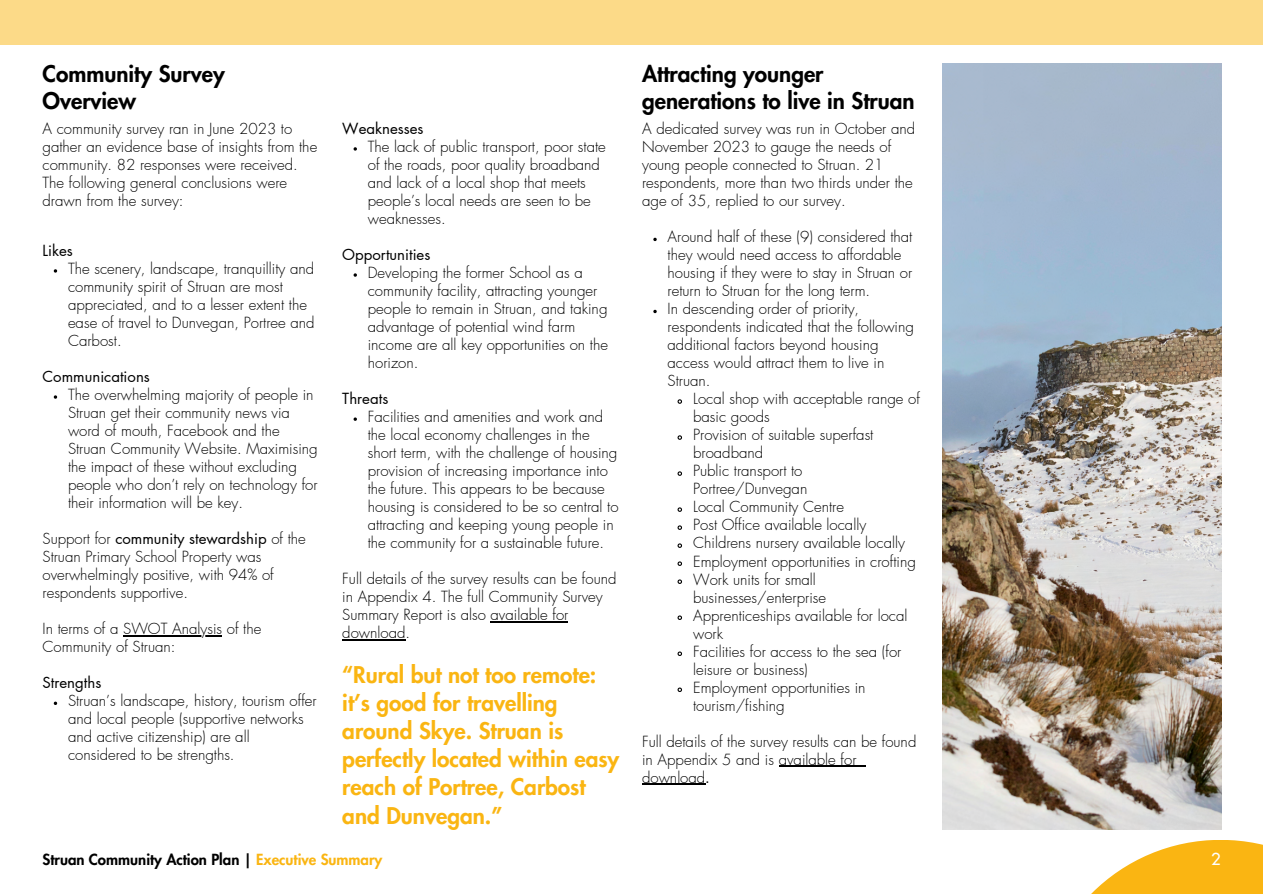
<style>
.page{position:relative;width:1263px;height:894px;background:#fff}
.page>*{position:absolute;margin:0;border:0;box-sizing:border-box;transform-origin:0 0}
.t1{font:800 22.5px/28px "Futura LT Pro";color:#fab512}
.t2{font:800 22.5px/27px "Futura LT Pro";color:#000}
.t3{font:500 16.5px "Futura LT Pro";color:#fff}
.t4{font:300 15px/18px "Futura LT Pro";color:#000}
.t5{font:15px "Futura LT Pro";color:#000}
.t6{font:800 15px "Futura LT Pro";color:#000}
.s1{font-weight:400}
.s2{color:#fab512}
</style>
<div class="page">
<div style="left:0;top:0;width:1263px;height:45px;background:#fcda88"></div>
<svg style="left:1092px;top:840px;width:171px;height:53px;fill:#fab512"></svg>
<img style="left:942px;top:64px;width:279px;height:765px">
<hr style="left:123px;top:635px;width:99px;height:1px;background:#000">
<svg style="left:354px;top:147px;width:3px;height:4px"></svg>
<svg style="left:354px;top:273px;width:3px;height:4px"></svg>
<svg style="left:354px;top:417px;width:3px;height:4px"></svg>
<hr style="left:491px;top:621px;width:77px;height:1px;background:#000">
<hr style="left:342px;top:639px;width:63px;height:1px;background:#000">
<svg style="left:653px;top:238px;width:4px;height:3px"></svg>
<svg style="left:653px;top:310px;width:4px;height:3px"></svg>
<svg style="left:677px;top:399px;width:5px;height:5px"></svg>
<svg style="left:677px;top:435px;width:5px;height:5px"></svg>
<svg style="left:677px;top:471px;width:5px;height:5px"></svg>
<svg style="left:677px;top:507px;width:5px;height:5px"></svg>
<svg style="left:677px;top:525px;width:5px;height:5px"></svg>
<svg style="left:677px;top:543px;width:5px;height:5px"></svg>
<svg style="left:677px;top:561px;width:5px;height:5px"></svg>
<svg style="left:677px;top:579px;width:5px;height:5px"></svg>
<svg style="left:677px;top:615px;width:5px;height:5px"></svg>
<svg style="left:677px;top:651px;width:5px;height:5px"></svg>
<svg style="left:677px;top:687px;width:5px;height:5px"></svg>
<hr style="left:779px;top:765px;width:78px;height:1px;background:#000">
<hr style="left:642px;top:783px;width:63px;height:1px;background:#000">
<p class="t2" style="left:43px;top:62px;width:184px">Community Survey<br>Overview</p>
<p class="t4" style="left:43px;top:120px;width:276px">A community survey ran in June 2023 to gather an evidence base of insights from the community. 82 responses were received.<br>The following general conclusions were drawn from the survey:</p>
<p class="t5" style="left:43px;top:243px;width:32px">Likes</p>
<p class="t4" style="left:68px;top:260px;width:248px">The scenery, landscape, tranquillity and community spirit of Struan are most appreciated, and to a lesser extent the ease of travel to Dunvegan, Portree and Carbost.</p>
<p class="t5" style="left:43px;top:369px;width:109px">Communications</p>
<p class="t4" style="left:68px;top:386px;width:251px">The overwhelming majority of people in Struan get their community news via word of mouth, Facebook and the Struan Community Website. Maximising the impact of these without excluding people who don’t rely on technology for their information will be key.</p>
<p class="t4" style="left:43px;top:530px;width:265px">Support for <span class="s1">community stewardship</span> of the Struan Primary School Property was overwhelmingly positive, with 94% of respondents supportive.</p>
<p class="t4" style="left:43px;top:620px;width:220px">In terms of a SWOT Analysis of the</p>
<p class="t4" style="left:43px;top:638px;width:135px">Community of Struan:</p>
<p class="t5" style="left:43px;top:675px;width:60px">Strengths</p>
<p class="t4" style="left:68px;top:692px;width:250px">Struan’s landscape, history, tourism offer and local people (supportive networks and active citizenship) are all considered to be strengths.</p>
<p class="t5" style="left:342px;top:121px;width:83px">Weaknesses</p>
<p class="t4" style="left:368px;top:138px;width:240px">The lack of public transport, poor state of the roads, poor quality broadband and lack of a local shop that meets people’s local needs are seen to be weaknesses.</p>
<p class="t5" style="left:342px;top:247px;width:90px">Opportunities</p>
<p class="t4" style="left:368px;top:264px;width:242px">Developing the former School as a community facility, attracting younger people to remain in Struan, and taking advantage of potential wind farm income are all key opportunities on the horizon.</p>
<h1 class="t5" style="left:342px;top:391px;width:48px">Threats</h1>
<h1 class="t4" style="left:368px;top:408px;width:252px">Facilities and amenities and work and the local economy challenges in the short term, with the challenge of housing provision of increasing importance into the future. This appears to be because housing is considered to be so central to attracting and keeping young people in the community for a sustainable future.</h1>
<p class="t4" style="left:342px;top:570px;width:276px">Full details of the survey results can be found in Appendix 4. The full Community Survey Summary Report is also available for download.</p>
<p class="t1" style="left:342px;top:661px;width:278px">“Rural but not too remote: it’s good for travelling around Skye. Struan is perfectly located within easy reach of Portree, Carbost and Dunvegan.”</p>
<p class="t6" style="left:43px;top:852px;width:341px">Struan Community Action Plan | <span class="s2">Executive Summary</span></p>
<p class="t2" style="left:642px;top:62px;width:274px">Attracting younger generations to live in Struan</p>
<p class="t4" style="left:642px;top:120px;width:275px">A dedicated survey was run in October and November 2023 to gauge the needs of young people connected to Struan. 21 respondents, more than two thirds under the age of 35, replied to our survey.</p>
<p class="t4" style="left:668px;top:228px;width:246px">Around half of these (9) considered that they would need access to affordable housing if they were to stay in Struan or return to Struan for the long term.</p>
<p class="t4" style="left:668px;top:300px;width:248px">In descending order of priority, respondents indicated that the following additional factors beyond housing access would attract them to live in<br>Struan.</p>
<p class="t4" style="left:693px;top:390px;width:228px">Local shop with acceptable range of basic goods</p>
<p class="t4" style="left:693px;top:426px;width:182px">Provision of suitable superfast broadband</p>
<p class="t4" style="left:693px;top:462px;width:116px">Public transport to<br>Portree/Dunvegan</p>
<p class="t4" style="left:693px;top:498px;width:152px">Local Community Centre</p>
<p class="t4" style="left:693px;top:516px;width:175px">Post Office available locally</p>
<p class="t4" style="left:693px;top:534px;width:213px">Childrens nursery available locally</p>
<p class="t4" style="left:693px;top:552px;width:224px">Employment opportunities in crofting</p>
<p class="t4" style="left:693px;top:570px;width:135px">Work units for small businesses/enterprise</p>
<p class="t4" style="left:693px;top:606px;width:216px">Apprenticeships available for local work</p>
<p class="t4" style="left:693px;top:642px;width:210px">Facilities for access to the sea (for leisure or business)</p>
<p class="t4" style="left:693px;top:678px;width:174px">Employment opportunities in tourism/fishing</p>
<h2 class="t4" style="left:642px;top:732px;width:276px">Full details of the survey results can be found in Appendix 5 and is available for download<span class="s1">.</span></h2>
<p class="t3" style="left:1211px;top:851px;width:11px">2</p>
</div>
